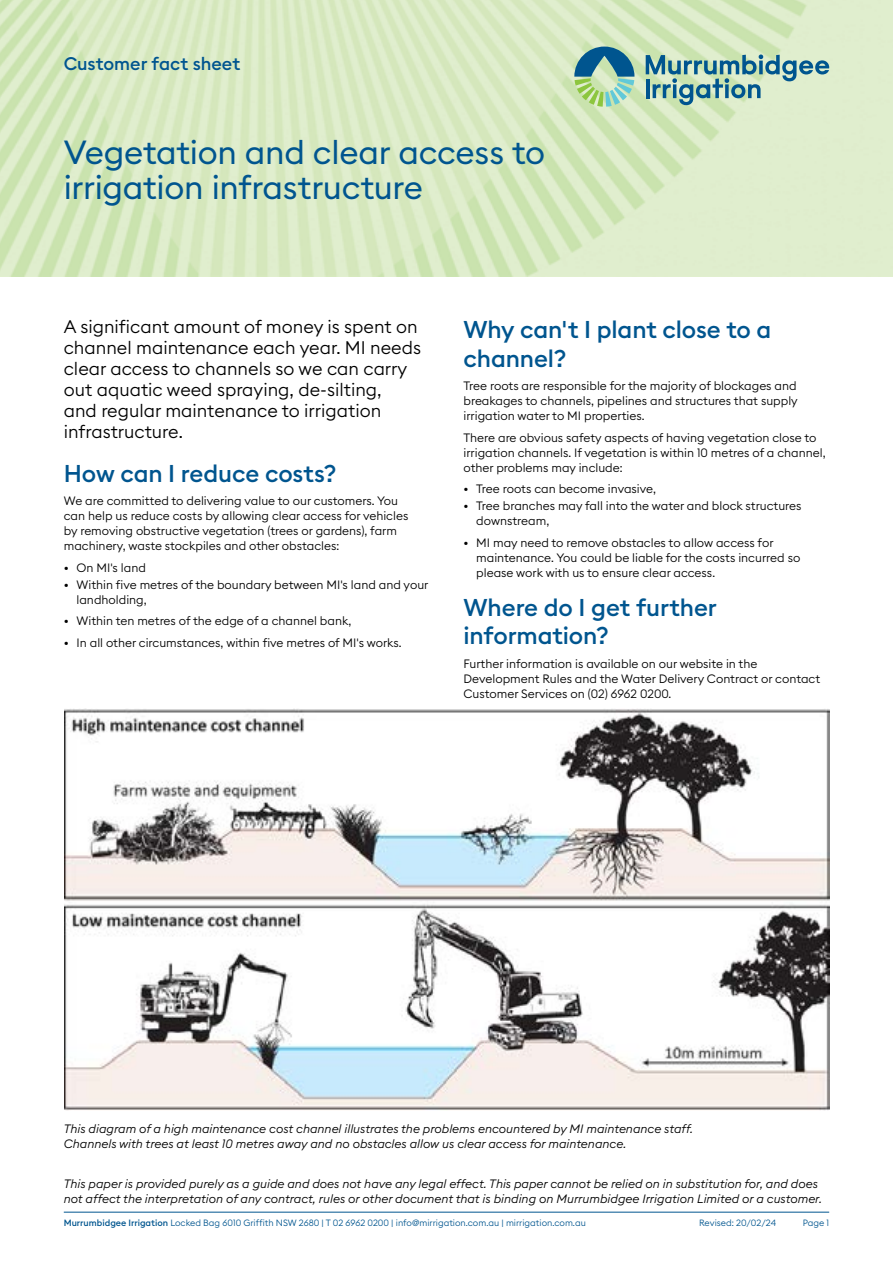
<style>
.page{position:relative;width:893px;height:1263px;background:#fff}
.page>*{position:absolute;margin:0;border:0;box-sizing:border-box;transform-origin:0 0}
.t1{font:33px/34.5px "Euclid Square";letter-spacing:-.01em;color:#00558f}
.t2{font:500 24px/28.5px "Euclid Square";letter-spacing:-.005em;color:#00558f}
.t3{font:300 18px/21px "Euclid Square";color:#000}
.t4{font:500 18px "Euclid Square";color:#00558f}
.t5{font:300 12px/15px "Euclid Square";color:#000}
.t6{font:italic 300 12px/15px "Euclid Square";color:#000}
.t7{font:300 9px "Euclid Square";color:#00558f}
.s1{font-weight:500}
</style>
<div class="page">
<img style="left:0;top:0;width:893px;height:277px">
<hr style="left:64px;top:1212px;width:765px;height:1px;background:#00558f">
<svg style="left:646px;top:55px;width:183px;height:50px;background:#9cc0b5"></svg>
<svg style="left:574px;top:47px;width:60px;height:60px;background:#82b4a5"></svg>
<img style="left:64px;top:708px;width:765px;height:402px">
<h3 class="t4" style="left:64px;top:52px;width:178px">Customer fact sheet</h3>
<h1 class="t1" style="left:64px;top:135px;width:483px">Vegetation and clear access to irrigation infrastructure</h1>
<h3 class="t3" style="left:64px;top:316px;width:359px">A significant amount of money is spent on channel maintenance each year. MI needs clear access to channels so we can carry out aquatic weed spraying, de-silting,<br>and regular maintenance to irrigation infrastructure.</h3>
<h2 class="t2" style="left:64px;top:459px;width:274px">How can I reduce costs?</h2>
<p class="t5" style="left:64px;top:493px;width:346px">We are committed to delivering value to our customers. You can help us reduce costs by allowing clear access for vehicles by removing obstructive vegetation (trees or gardens), farm machinery, waste stockpiles and other obstacles:</p>
<p class="t5" style="left:64px;top:560px;width:84px">• On MI's land</p>
<p class="t5" style="left:77px;top:577px;width:353px;text-indent:-13px">• Within five metres of the boundary between MI's land and your landholding,</p>
<p class="t5" style="left:64px;top:613px;width:289px">• Within ten metres of the edge of a channel bank,</p>
<p class="t5" style="left:64px;top:635px;width:339px">• In all other circumstances, within five metres of MI's works.</p>
<h2 class="t2" style="left:463px;top:316px;width:309px">Why can't I plant close to a channel?</h2>
<p class="t5" style="left:463px;top:378px;width:336px;text-align:justify">Tree roots are responsible for the majority of blockages and breakages to channels, pipelines and structures that supply irrigation water to MI properties.</p>
<p class="t5" style="left:463px;top:430px;width:364px">There are obvious safety aspects of having vegetation close to irrigation channels. If vegetation is within 10 metres of a channel, other problems may include:</p>
<p class="t5" style="left:463px;top:481px;width:194px">• Tree roots can become invasive,</p>
<p class="t5" style="left:476px;top:498px;width:327px;text-indent:-13px">• Tree branches may fall into the water and block structures downstream,</p>
<p class="t5" style="left:476px;top:535px;width:326px;text-indent:-13px">• MI may need to remove obstacles to allow access for maintenance. You could be liable for the costs incurred so please work with us to ensure clear access.</p>
<h2 class="t2" style="left:463px;top:593px;width:255px">Where do I get further information?</h2>
<p class="t5" style="left:463px;top:656px;width:358px">Further information is available on our website in the<br>Development Rules and the Water Delivery Contract or contact<br>Customer Services on (02) 6962 0200.</p>
<p class="t6" style="left:64px;top:1121px;width:631px">This diagram of a high maintenance cost channel illustrates the problems encountered by MI maintenance staff.<br>Channels with trees at least 10 metres away and no obstacles allow us clear access for maintenance.</p>
<p class="t6" style="left:64px;top:1176px;width:760px">This paper is provided purely as a guide and does not have any legal effect. This paper cannot be relied on in substitution for, and does not affect the interpretation of any contract, rules or other document that is binding on Murrumbidgee Irrigation Limited or a customer.</p>
<p class="t7" style="left:64px;top:1217px;width:524px"><span class="s1">Murrumbidgee Irrigation</span> Locked Bag 6010 Griffith NSW 2680 | T 02 6962 0200 | info@mirrigation.com.au | mirrigation.com.au</p>
<p class="t7" style="left:699px;top:1217px;width:79px">Revised: 20/02/24</p>
<p class="t7" style="left:803px;top:1217px;width:28px">Page 1</p>
</div>
